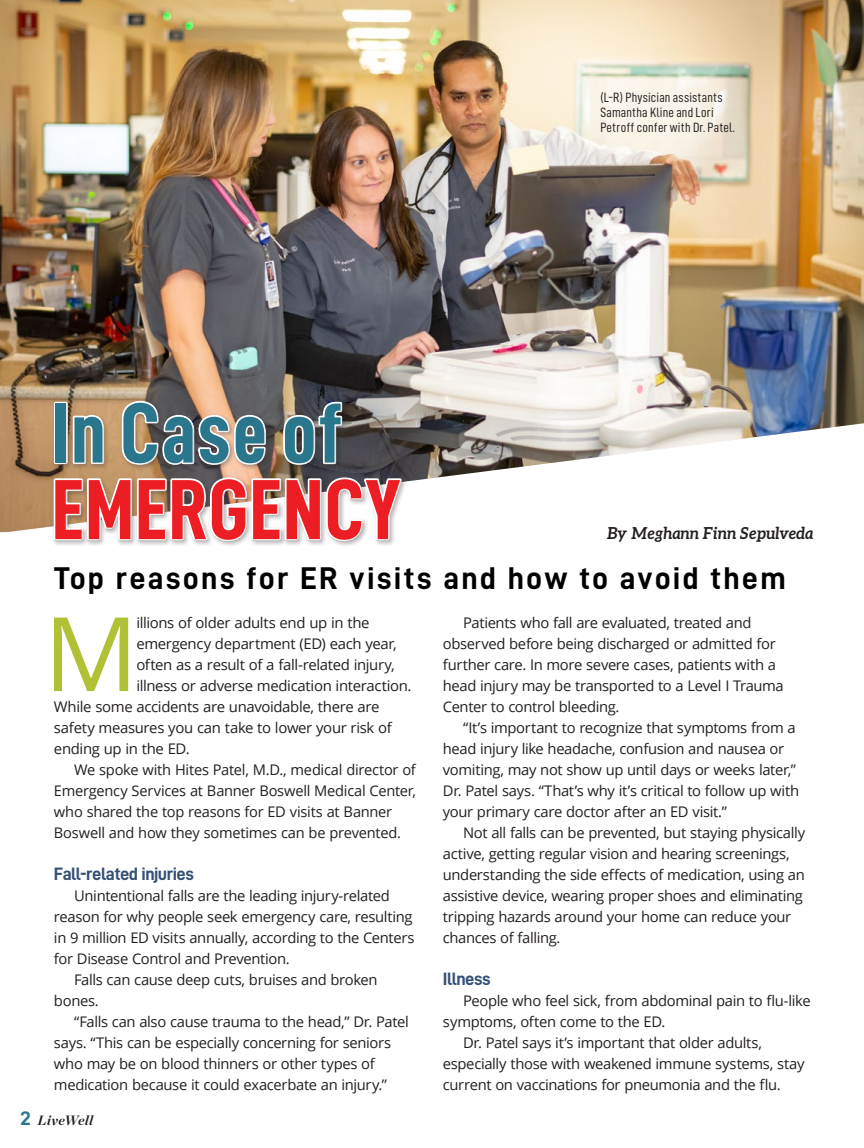
<style>
.page{position:relative;width:864px;height:1148px;background:#fff}
.page>*{position:absolute;margin:0;border:0;box-sizing:border-box;transform-origin:0 0}
.t1{font:102.9px "Open Sans";color:#b0c136}
.t2{font:85.5px "D DIN Condensed Bold";letter-spacing:.015em;color:#ed1d24}
.t3{font:85.5px "D DIN Condensed Bold";letter-spacing:.015em;color:#29768d}
.t4{font:31.5px "D DIN Bold";letter-spacing:.07em;color:#000002}
.t5{font:18px "D DIN Bold";letter-spacing:-.03em;color:#335076}
.t6{font:italic 700 16.5px "Aleo";color:#231f20;scale:.95 1}
.t7{font:14.7px/21px "Open Sans";letter-spacing:-.025em;color:#231f20}
.t8{font:13.5px/15px "D DIN Condensed";letter-spacing:.015em;color:#231f20}
.t9{font:italic 700 13.5px "Chronicle Display";letter-spacing:.02em;color:#231f20}
.s1{font-family:"D DIN Exp Bold";font-weight:400;font-style:normal;font-size:19.5px;color:#29768d}
</style>
<div class="page">
<img style="left:0;top:0;width:864px;height:532px">
<div style="left:52px;top:398px;width:356px;height:149px;background:#231f20;opacity:.32"></div>
<div style="left:52px;top:399px;width:352px;height:141px;background:#fff;opacity:.9"></div>
<div style="left:52px;top:402px;width:352px;height:141px;background:#231f20;opacity:.3"></div>
<svg style="left:863px;top:0;width:1px;height:64px"></svg>
<p class="t8" style="left:600px;top:89px;width:136px">(L-R) Physician assistants<br>Samantha Kline and Lori<br>Petroff confer with Dr. Patel.</p>
<h2 class="t3" style="left:52px;top:386px;width:292px">In Case of</h2>
<h2 class="t2" style="left:52px;top:462px;width:350px">EMERGENCY</h2>
<h3 class="t4" style="left:54px;top:561px;width:733px">Top reasons for ER visits and how to avoid them</h3>
<p class="t6" style="left:607px;top:523px;width:219px">By Meghann Finn Sepulveda</p>
<h1 class="t1" style="left:44px;top:583px;width:96px">M</h1>
<p class="t7" style="left:136px;top:612px;width:235px">illions of older adults end up in the</p>
<p class="t7" style="left:136px;top:633px;width:262px">emergency department (ED) each year,</p>
<p class="t7" style="left:136px;top:654px;width:260px">often as a result of a fall-related injury,</p>
<p class="t7" style="left:136px;top:675px;width:277px">illness or adverse medication interaction.</p>
<p class="t7" style="left:54px;top:696px;width:327px">While some accidents are unavoidable, there are</p>
<p class="t7" style="left:54px;top:717px;width:339px">safety measures you can take to lower your risk of</p>
<p class="t7" style="left:54px;top:738px;width:137px">ending up in the ED.</p>
<p class="t7" style="left:74px;top:759px;width:343px">We spoke with Hites Patel, M.D., medical director of</p>
<p class="t7" style="left:54px;top:780px;width:364px">Emergency Services at Banner Boswell Medical Center,</p>
<p class="t7" style="left:54px;top:801px;width:340px">who shared the top reasons for ED visits at Banner</p>
<p class="t7" style="left:54px;top:822px;width:348px">Boswell and how they sometimes can be prevented.</p>
<p class="t5" style="left:54px;top:864px;width:141px">Fall-related injuries</p>
<p class="t7" style="left:74px;top:885px;width:317px">Unintentional falls are the leading injury-related</p>
<p class="t7" style="left:54px;top:906px;width:360px">reason for why people seek emergency care, resulting</p>
<p class="t7" style="left:54px;top:927px;width:362px">in 9 million ED visits annually, according to the Centers</p>
<p class="t7" style="left:54px;top:948px;width:237px">for Disease Control and Prevention.</p>
<p class="t7" style="left:74px;top:969px;width:305px">Falls can cause deep cuts, bruises and broken</p>
<p class="t7" style="left:54px;top:990px;width:46px">bones.</p>
<p class="t7" style="left:74px;top:1011px;width:336px">“Falls can also cause trauma to the head,” Dr. Patel</p>
<p class="t7" style="left:54px;top:1032px;width:339px">says. “This can be especially concerning for seniors</p>
<p class="t7" style="left:54px;top:1053px;width:322px">who may be on blood thinners or other types of</p>
<p class="t7" style="left:54px;top:1074px;width:335px">medication because it could exacerbate an injury.”</p>
<p class="t9" style="left:20px;top:1108px;width:75px"><span class="s1">2</span> LiveWell</p>
<p class="t7" style="left:443px;top:612px;width:342px;text-indent:20px">Patients who fall are evaluated, treated and observed before being discharged or admitted for further care. In more severe cases, patients with a head injury may be transported to a Level I Trauma Center to control bleeding.</p>
<p class="t7" style="left:443px;top:717px;width:358px;text-indent:20px">“It’s important to recognize that symptoms from a head injury like headache, confusion and nausea or vomiting, may not show up until days or weeks later,” Dr. Patel says. “That’s why it’s critical to follow up with your primary care doctor after an ED visit.”</p>
<p class="t7" style="left:443px;top:822px;width:364px;text-indent:20px">Not all falls can be prevented, but staying physically active, getting regular vision and hearing screenings, understanding the side effects of medication, using an assistive device, wearing proper shoes and eliminating tripping hazards around your home can reduce your chances of falling.</p>
<p class="t5" style="left:443px;top:969px;width:49px">Illness</p>
<p class="t7" style="left:463px;top:990px;width:349px">People who feel sick, from abdominal pain to flu-like</p>
<p class="t7" style="left:443px;top:1011px;width:224px">symptoms, often come to the ED.</p>
<p class="t7" style="left:463px;top:1032px;width:300px">Dr. Patel says it’s important that older adults,</p>
<p class="t7" style="left:443px;top:1053px;width:363px">especially those with weakened immune systems, stay</p>
<p class="t7" style="left:443px;top:1074px;width:339px">current on vaccinations for pneumonia and the flu.</p>
</div>
